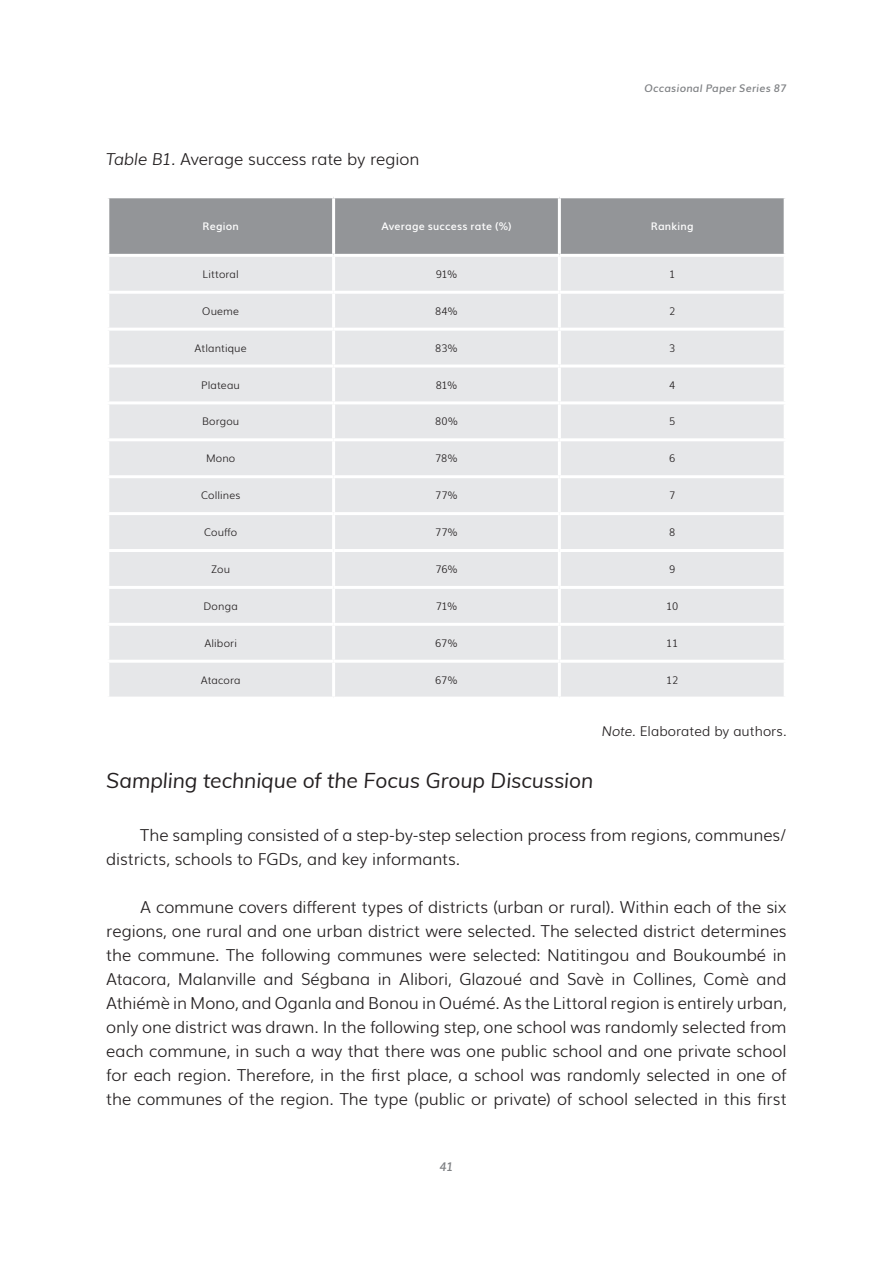
<style>
.page{position:relative;width:893px;height:1263px;background:#fff}
.page>*{position:absolute;margin:0;border:0;box-sizing:border-box;transform-origin:0 0}
.Cuerpo_de_Texto{font:italic 21px "Muli";letter-spacing:-.005em;color:#231f20}
.Cuerpo_Texto_Sangría{font:300 16.5px/24px "Muli";letter-spacing:-.005em;color:#231f20}
.Cuerpo_de_Texto-2{font:300 16.5px "Muli";letter-spacing:-.01em;color:#231f20}
.Cuerpo_de_Texto_para{font:300 13.5px "Muli";color:#231f20}
.t1{font:italic 600 12px "Muli";color:#808285}
.Cuerpo_Texto_Sin_jus{font:300 10.5px "Muli";letter-spacing:.01em;color:#231f20}
.Cuerpo_Texto_Centro{font:600 10.5px "Muli";letter-spacing:.02em;color:#fff}
.t2{font:italic 600 10.5px "Muli";letter-spacing:.02em;color:#808285}
.s1{font-style:italic}
</style>
<div class="page">
<svg style="left:109px;top:198px;width:675px;height:93px;background:#b3b4b7"></svg>
<div style="left:109px;top:294px;width:675px;height:403px;background:#e6e7e9"></div>
<hr style="left:558px;top:198px;width:3px;height:56px;background:#fff">
<hr style="left:106px;top:254px;width:228px;height:3px;background:#fff">
<hr style="left:334px;top:254px;width:225px;height:3px;background:#fff">
<hr style="left:559px;top:254px;width:228px;height:3px;background:#fff">
<hr style="left:558px;top:257px;width:3px;height:34px;background:#fff">
<hr style="left:558px;top:294px;width:3px;height:34px;background:#fff">
<hr style="left:106px;top:328px;width:228px;height:3px;background:#fff">
<hr style="left:334px;top:328px;width:225px;height:3px;background:#fff">
<hr style="left:559px;top:328px;width:228px;height:3px;background:#fff">
<hr style="left:558px;top:331px;width:3px;height:33px;background:#fff">
<hr style="left:106px;top:364px;width:228px;height:3px;background:#fff">
<hr style="left:334px;top:364px;width:225px;height:3px;background:#fff">
<hr style="left:559px;top:364px;width:228px;height:3px;background:#fff">
<hr style="left:558px;top:367px;width:3px;height:34px;background:#fff">
<hr style="left:334px;top:401px;width:225px;height:3px;background:#fff">
<hr style="left:559px;top:401px;width:228px;height:3px;background:#fff">
<hr style="left:558px;top:404px;width:3px;height:34px;background:#fff">
<hr style="left:334px;top:438px;width:225px;height:3px;background:#fff">
<hr style="left:559px;top:438px;width:228px;height:3px;background:#fff">
<hr style="left:558px;top:441px;width:3px;height:34px;background:#fff">
<hr style="left:334px;top:475px;width:225px;height:3px;background:#fff">
<hr style="left:559px;top:475px;width:228px;height:3px;background:#fff">
<hr style="left:558px;top:478px;width:3px;height:34px;background:#fff">
<hr style="left:334px;top:512px;width:225px;height:3px;background:#fff">
<hr style="left:559px;top:512px;width:228px;height:3px;background:#fff">
<hr style="left:558px;top:515px;width:3px;height:34px;background:#fff">
<hr style="left:334px;top:549px;width:225px;height:3px;background:#fff">
<hr style="left:559px;top:549px;width:228px;height:3px;background:#fff">
<hr style="left:558px;top:552px;width:3px;height:34px;background:#fff">
<hr style="left:334px;top:586px;width:225px;height:3px;background:#fff">
<hr style="left:559px;top:586px;width:228px;height:3px;background:#fff">
<hr style="left:558px;top:589px;width:3px;height:34px;background:#fff">
<hr style="left:334px;top:623px;width:225px;height:3px;background:#fff">
<hr style="left:559px;top:623px;width:228px;height:3px;background:#fff">
<hr style="left:558px;top:626px;width:3px;height:34px;background:#fff">
<hr style="left:334px;top:660px;width:225px;height:3px;background:#fff">
<hr style="left:559px;top:660px;width:228px;height:3px;background:#fff">
<hr style="left:558px;top:663px;width:3px;height:34px;background:#fff">
<hr style="left:332px;top:198px;width:3px;height:56px;background:#fff">
<hr style="left:332px;top:257px;width:3px;height:34px;background:#fff">
<hr style="left:332px;top:294px;width:3px;height:34px;background:#fff">
<hr style="left:332px;top:331px;width:3px;height:33px;background:#fff">
<hr style="left:332px;top:367px;width:3px;height:34px;background:#fff">
<hr style="left:106px;top:401px;width:228px;height:3px;background:#fff">
<hr style="left:332px;top:404px;width:3px;height:34px;background:#fff">
<hr style="left:106px;top:438px;width:228px;height:3px;background:#fff">
<hr style="left:332px;top:441px;width:3px;height:34px;background:#fff">
<hr style="left:106px;top:475px;width:228px;height:3px;background:#fff">
<hr style="left:332px;top:478px;width:3px;height:34px;background:#fff">
<hr style="left:106px;top:512px;width:228px;height:3px;background:#fff">
<hr style="left:332px;top:515px;width:3px;height:34px;background:#fff">
<hr style="left:106px;top:549px;width:228px;height:3px;background:#fff">
<hr style="left:332px;top:552px;width:3px;height:34px;background:#fff">
<hr style="left:106px;top:586px;width:228px;height:3px;background:#fff">
<hr style="left:332px;top:589px;width:3px;height:34px;background:#fff">
<hr style="left:106px;top:623px;width:228px;height:3px;background:#fff">
<hr style="left:332px;top:626px;width:3px;height:34px;background:#fff">
<hr style="left:106px;top:660px;width:228px;height:3px;background:#fff">
<hr style="left:332px;top:663px;width:3px;height:34px;background:#fff">
<p class="Cuerpo_de_Texto-2" style="left:106px;top:146px;width:315px"><span class="s1">Table B1.</span> Average success rate by region</p>
<p class="t2" style="left:644px;top:79px;width:144px">Occasional Paper Series 87</p>
<p class="Cuerpo_Texto_Centro" style="left:203px;top:218px;width:38px">Region</p>
<p class="Cuerpo_Texto_Centro" style="left:381px;top:218px;width:132px">Average success rate (%)</p>
<p class="Cuerpo_Texto_Centro" style="left:651px;top:218px;width:44px">Ranking</p>
<p class="Cuerpo_Texto_Sin_jus" style="left:203px;top:266px;width:38px">Littoral</p>
<p class="Cuerpo_Texto_Sin_jus" style="left:436px;top:266px;width:23px">91%</p>
<p class="Cuerpo_Texto_Sin_jus" style="left:669px;top:266px;width:8px">1</p>
<p class="Cuerpo_Texto_Sin_jus" style="left:202px;top:303px;width:38px">Oueme</p>
<p class="Cuerpo_Texto_Sin_jus" style="left:435px;top:303px;width:24px">84%</p>
<p class="Cuerpo_Texto_Sin_jus" style="left:669px;top:303px;width:8px">2</p>
<p class="Cuerpo_Texto_Sin_jus" style="left:195px;top:339px;width:54px">Atlantique</p>
<p class="Cuerpo_Texto_Sin_jus" style="left:435px;top:339px;width:24px">83%</p>
<p class="Cuerpo_Texto_Sin_jus" style="left:669px;top:339px;width:8px">3</p>
<p class="Cuerpo_Texto_Sin_jus" style="left:201px;top:376px;width:40px">Plateau</p>
<p class="Cuerpo_Texto_Sin_jus" style="left:436px;top:376px;width:23px">81%</p>
<p class="Cuerpo_Texto_Sin_jus" style="left:669px;top:376px;width:8px">4</p>
<p class="Cuerpo_Texto_Sin_jus" style="left:202px;top:413px;width:39px">Borgou</p>
<p class="Cuerpo_Texto_Sin_jus" style="left:435px;top:413px;width:24px">80%</p>
<p class="Cuerpo_Texto_Sin_jus" style="left:669px;top:413px;width:8px">5</p>
<p class="Cuerpo_Texto_Sin_jus" style="left:206px;top:450px;width:31px">Mono</p>
<p class="Cuerpo_Texto_Sin_jus" style="left:435px;top:450px;width:24px">78%</p>
<p class="Cuerpo_Texto_Sin_jus" style="left:669px;top:450px;width:8px">6</p>
<p class="Cuerpo_Texto_Sin_jus" style="left:201px;top:487px;width:41px">Collines</p>
<p class="Cuerpo_Texto_Sin_jus" style="left:435px;top:487px;width:24px">77%</p>
<p class="Cuerpo_Texto_Sin_jus" style="left:669px;top:487px;width:8px">7</p>
<p class="Cuerpo_Texto_Sin_jus" style="left:204px;top:524px;width:35px">Couffo</p>
<p class="Cuerpo_Texto_Sin_jus" style="left:435px;top:524px;width:24px">77%</p>
<p class="Cuerpo_Texto_Sin_jus" style="left:669px;top:524px;width:8px">8</p>
<p class="Cuerpo_Texto_Sin_jus" style="left:211px;top:561px;width:21px">Zou</p>
<p class="Cuerpo_Texto_Sin_jus" style="left:435px;top:561px;width:24px">76%</p>
<p class="Cuerpo_Texto_Sin_jus" style="left:669px;top:561px;width:8px">9</p>
<p class="Cuerpo_Texto_Sin_jus" style="left:204px;top:598px;width:36px">Donga</p>
<p class="Cuerpo_Texto_Sin_jus" style="left:436px;top:598px;width:23px">71%</p>
<p class="Cuerpo_Texto_Sin_jus" style="left:666px;top:598px;width:13px">10</p>
<p class="Cuerpo_Texto_Sin_jus" style="left:204px;top:635px;width:34px">Alibori</p>
<p class="Cuerpo_Texto_Sin_jus" style="left:435px;top:635px;width:24px">67%</p>
<p class="Cuerpo_Texto_Sin_jus" style="left:666px;top:635px;width:13px">11</p>
<p class="Cuerpo_Texto_Sin_jus" style="left:201px;top:672px;width:41px">Atacora</p>
<p class="Cuerpo_Texto_Sin_jus" style="left:435px;top:672px;width:24px">67%</p>
<p class="Cuerpo_Texto_Sin_jus" style="left:666px;top:672px;width:14px">12</p>
<p class="Cuerpo_de_Texto_para" style="left:602px;top:720px;width:186px"><span class="s1">Note.</span> Elaborated by authors.</p>
<p class="Cuerpo_de_Texto" style="left:106px;top:765px;width:489px">Sampling technique of the Focus Group Discussion</p>
<p class="Cuerpo_Texto_Sangría" style="left:106px;top:821px;width:682px;text-indent:34px">The sampling consisted of a step-by-step selection process from regions, communes/ districts, schools to FGDs, and key informants.</p>
<p class="Cuerpo_Texto_Sangría" style="left:106px;top:893px;width:682px;text-align:justify;text-indent:34px">A commune covers different types of districts (urban or rural). Within each of the six regions, one rural and one urban district were selected. The selected district determines the commune. The following communes were selected: Natitingou and Boukoumbé in Atacora, Malanville and Ségbana in Alibori, Glazoué and Savè in Collines, Comè and Athiémè in Mono, and Oganla and Bonou in Ouémé. As the Littoral region is entirely urban, only one district was drawn. In the following step, one school was randomly selected from each commune, in such a way that there was one public school and one private school for each region. Therefore, in the first place, a school was randomly selected in one of the communes of the region. The type (public or private) of school selected in this first</p>
<p class="t1" style="left:439px;top:1157px;width:16px">41</p>
</div>
